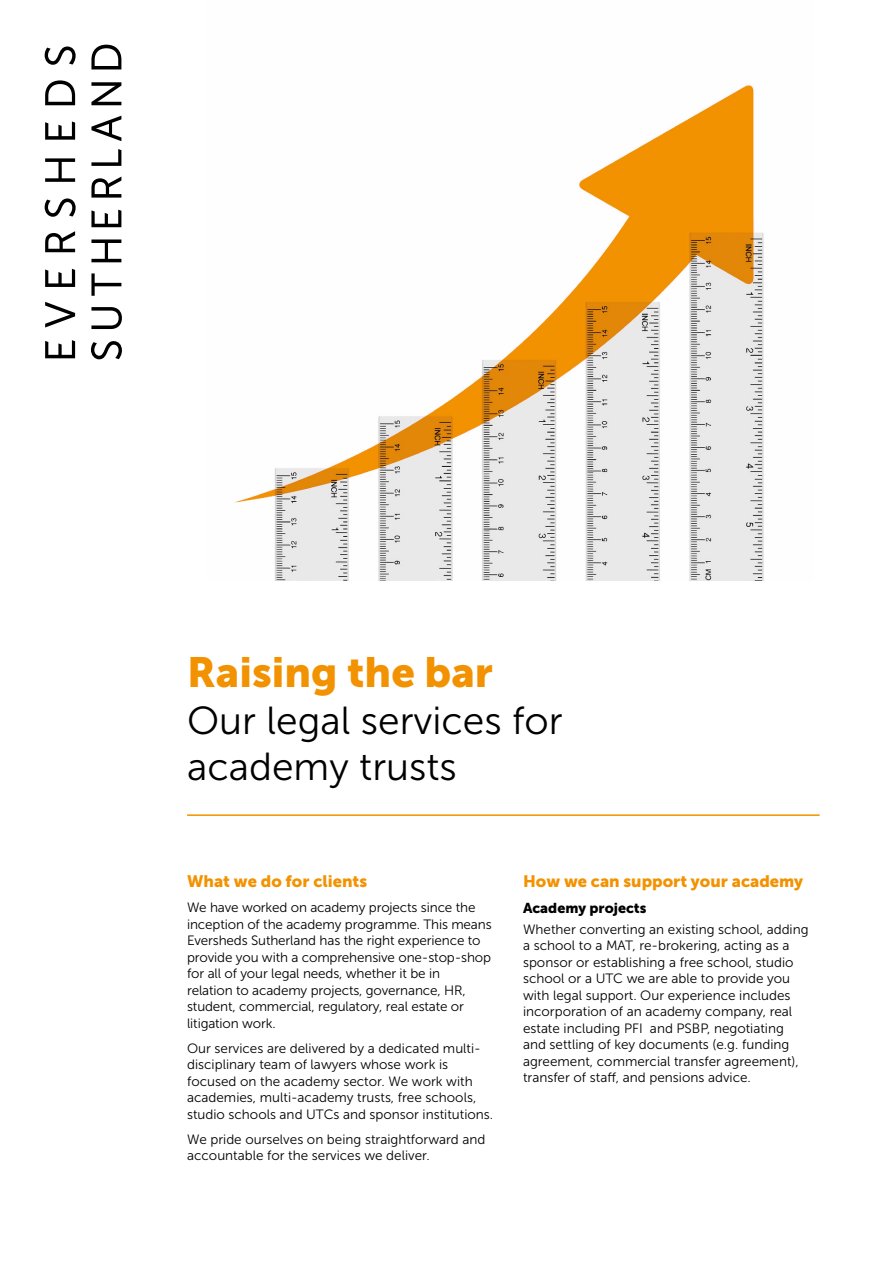
<style>
.page{position:relative;width:893px;height:1263px;background:#fff}
.page>*{position:absolute;margin:0;border:0;box-sizing:border-box;transform-origin:0 0}
.t1{font:42px "Museo Sans 900";color:#f39200}
.t2{font:39px/46.5px "Museo Sans 300";color:#000}
.t3{font:16.5px "Museo Sans 900";color:#f39200}
.t4{font:14.25px "Museo Sans 900";color:#000}
.t5{font:13.5px/16.5px "Museo Sans 300";color:#000}
</style>
<div class="page">
<img style="left:235px;top:85px;width:529px;height:495px">
<hr style="left:187px;top:814px;width:633px;height:2px;background:#f39200">
<svg style="left:45px;top:340px;width:30px;height:18px"></svg>
<svg style="left:45px;top:302px;width:30px;height:25px"></svg>
<svg style="left:45px;top:269px;width:30px;height:18px"></svg>
<svg style="left:45px;top:231px;width:30px;height:21px"></svg>
<svg style="left:45px;top:158px;width:30px;height:24px"></svg>
<svg style="left:45px;top:121px;width:30px;height:19px"></svg>
<svg style="left:45px;top:80px;width:30px;height:25px"></svg>
<svg style="left:91px;top:307px;width:31px;height:22px"></svg>
<svg style="left:91px;top:273px;width:30px;height:23px"></svg>
<svg style="left:91px;top:239px;width:30px;height:23px"></svg>
<svg style="left:91px;top:210px;width:30px;height:17px"></svg>
<svg style="left:91px;top:177px;width:30px;height:21px"></svg>
<svg style="left:91px;top:149px;width:30px;height:17px"></svg>
<svg style="left:91px;top:116px;width:30px;height:25px"></svg>
<svg style="left:91px;top:82px;width:30px;height:23px"></svg>
<svg style="left:91px;top:45px;width:30px;height:24px"></svg>
<svg style="left:45px;top:198px;width:31px;height:19px"></svg>
<svg style="left:45px;top:47px;width:31px;height:18px"></svg>
<svg style="left:91px;top:341px;width:31px;height:18px"></svg>
<h1 class="t1" style="left:187px;top:649px;width:307px">Raising the bar</h1>
<h2 class="t2" style="left:187px;top:697px;width:377px">Our legal services for academy trusts</h2>
<p class="t3" style="left:187px;top:872px;width:182px">What we do for clients</p>
<p class="t5" style="left:187px;top:900px;width:306px">We have worked on academy projects since the inception of the academy programme. This means Eversheds Sutherland has the right experience to provide you with a comprehensive one-stop-shop for all of your legal needs, whether it be in<br>relation to academy projects, governance, HR, student, commercial, regulatory, real estate or litigation work.</p>
<p class="t5" style="left:187px;top:1040px;width:308px">Our services are delivered by a dedicated multi&shy;disciplinary team of lawyers whose work is focused on the academy sector. We work with academies, multi-academy trusts, free schools, studio schools and UTCs and sponsor institutions.</p>
<p class="t5" style="left:187px;top:1131px;width:300px">We pride ourselves on being straightforward and accountable for the services we deliver.</p>
<p class="t3" style="left:523px;top:872px;width:282px">How we can support your academy</p>
<p class="t4" style="left:523px;top:900px;width:125px">Academy projects</p>
<p class="t5" style="left:523px;top:921px;width:287px">Whether converting an existing school, adding a school to a MAT, re-brokering, acting as a sponsor or establishing a free school, studio school or a UTC we are able to provide you with legal support. Our experience includes incorporation of an academy company, real estate including PFI and PSBP, negotiating and settling of key documents (e.g. funding agreement, commercial transfer agreement), transfer of staff, and pensions advice.</p>
</div>
